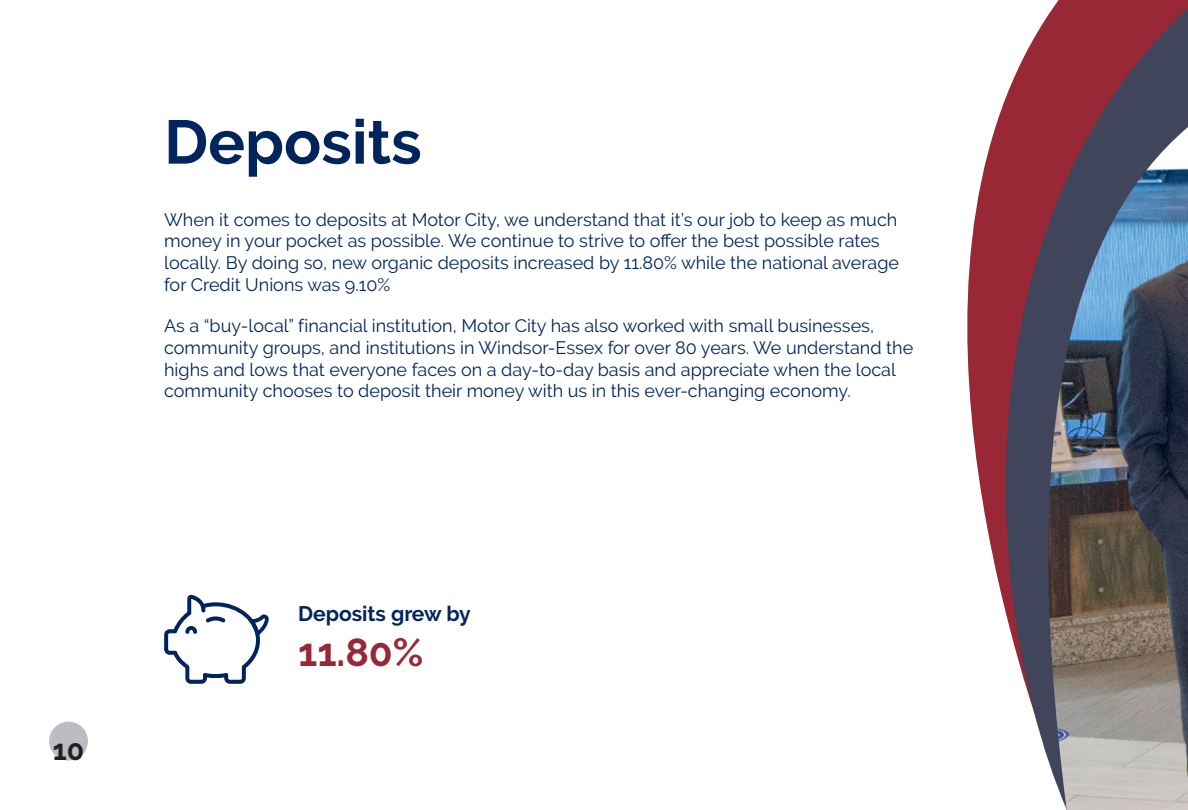
<style>
.page{position:relative;width:1188px;height:810px;background:#fff}
.page>*{position:absolute;margin:0;border:0;box-sizing:border-box;transform-origin:0 0}
.t1{font:700 61.5px "Raleway";color:#00255d}
.t2{font:700 39px "Raleway";color:#992836}
.t3{font:700 28.5px "Raleway";color:#231f20}
.t4{font:700 21px "Raleway";color:#00255d}
.t5{font:18px/21.6px "Raleway";color:#00255d}
</style>
<div class="page">
<div style="left:1048px;top:0;width:140px;height:15px;background:#992836"></div>
<div style="left:49px;top:722px;width:39px;height:38px;background:#bdbcc4;border-radius:50%"></div>
<svg style="left:967px;top:15px;width:221px;height:741px"></svg>
<img style="left:1047px;top:127px;width:141px;height:683px">
<svg style="left:164px;top:595px;width:105px;height:89px"></svg>
<p class="t1" style="left:164px;top:107px;width:259px">Deposits</p>
<p class="t5" style="left:164px;top:209px;width:737px">When it comes to deposits at Motor City, we understand that it’s our job to keep as much money in your pocket as possible. We continue to strive to offer the best possible rates locally. By doing so, new organic deposits increased by 11.80% while the national average for Credit Unions was 9.10%</p>
<p class="t5" style="left:164px;top:315px;width:751px">As a “buy-local” financial institution, Motor City has also worked with small businesses, community groups, and institutions in Windsor-Essex for over 80 years. We understand the highs and lows that everyone faces on a day-to-day basis and appreciate when the local community chooses to deposit their money with us in this ever-changing economy.</p>
<p class="t3" style="left:53px;top:733px;width:33px">10</p>
<p class="t4" style="left:298px;top:602px;width:174px">Deposits grew by</p>
<p class="t2" style="left:298px;top:630px;width:127px">11.80%</p>
</div>
